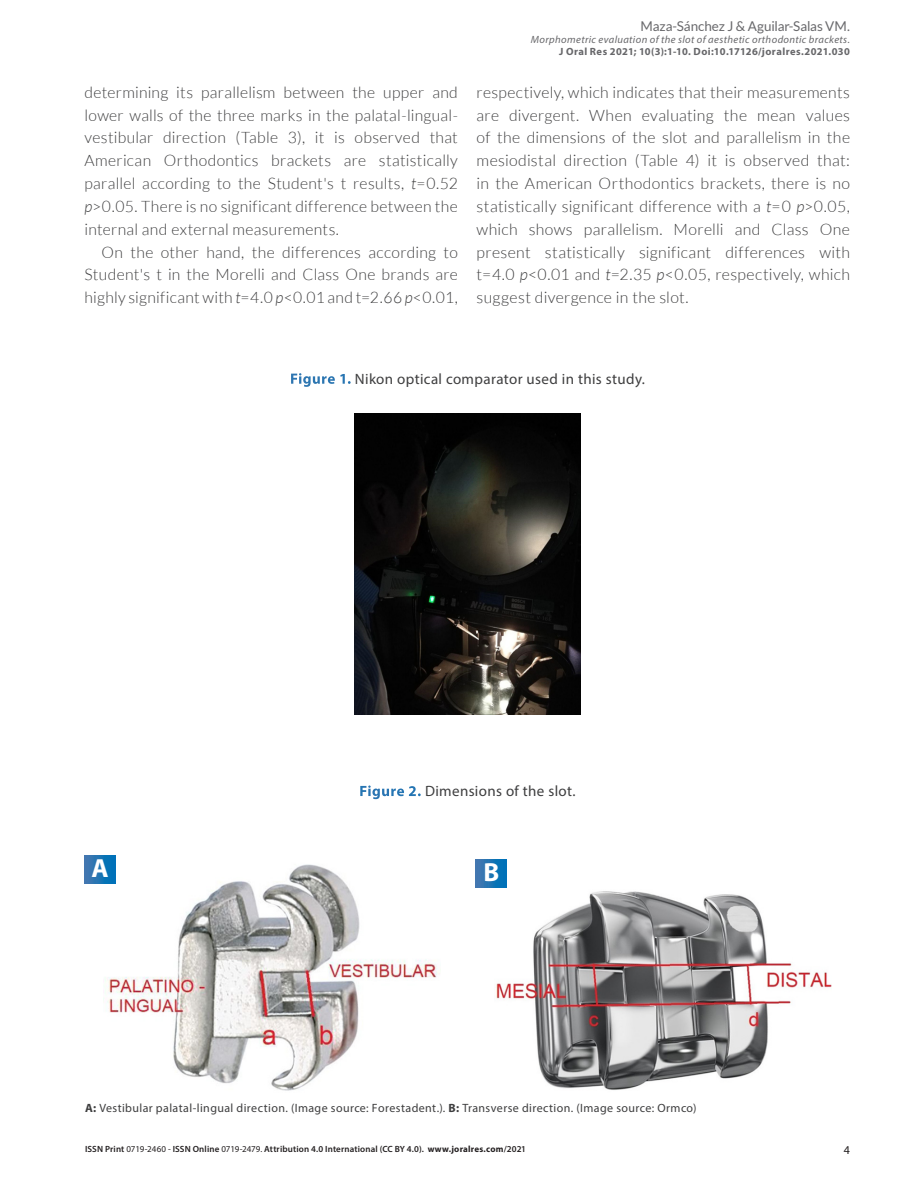
<style>
.page{position:relative;width:918px;height:1188px;background:#fff}
.page>*{position:absolute;margin:0;border:0;box-sizing:border-box;transform-origin:0 0}
.t1{font:700 26.25px "Myriad Pro";color:#fff}
.texto_parrafos_inter{font:300 15.75px/22.8px "Lato";letter-spacing:.02em;color:#3e3e3f;text-align:justify}
.t2{font:15px "Myriad Pro";letter-spacing:.025em;color:#3e3e3f}
.t3{font:13.5px "Lato";letter-spacing:-.005em;color:#69696c}
.t4{font:12px "Myriad Pro";letter-spacing:.03em;color:#3e3e3f}
.bajada_te_informacio{font:12px "Myriad Pro";color:#231f20}
.t5{font:italic 10.5px "Myriad Pro";letter-spacing:.035em;color:#67676a}
.t6{font:700 10.5px "Myriad Pro";letter-spacing:.035em;color:#67676a}
.t7{font:600 9px "Myriad Pro";letter-spacing:.02em;color:#231f20}
.s1{font-style:italic}
.s2{font-weight:700;color:#fff}
.s3{font-weight:700}
.s4{font-weight:400}
</style>
<div class="page">
<img style="left:355px;top:414px;width:225px;height:301px">
<img style="left:103px;top:864px;width:337px;height:227px">
<img style="left:495px;top:859px;width:337px;height:231px">
<svg style="left:85px;top:856px;width:31px;height:28px"></svg>
<svg style="left:476px;top:860px;width:31px;height:28px"></svg>
<p class="texto_parrafos_inter" style="left:84px;top:81px;width:375px">determining its parallelism between the upper and lower walls of the three marks in the palatal-lingual&shy;vestibular direction (Table 3), it is observed that American Orthodontics brackets are statistically parallel according to the Student's t results, <span class="s1">t</span>=0.52 <span class="s1">p</span>&gt;0.05. There is no significant difference between the internal and external measurements.</p>
<p class="texto_parrafos_inter" style="left:84px;top:241px;width:375px;text-indent:17px">On the other hand, the differences according to Student's t in the Morelli and Class One brands are highly significant with <span class="s1">t</span>=4.0 <span class="s1">p</span>&lt;0.01 and t=2.66 <span class="s1">p</span>&lt;0.01,</p>
<p class="t3" style="left:641px;top:19px;width:211px">Maza-Sánchez J &amp; Aguilar-Salas VM.</p>
<p class="t5" style="left:531px;top:33px;width:321px">Morphometric evaluation of the slot of aesthetic orthodontic brackets.</p>
<p class="t6" style="left:559px;top:45px;width:292px">J Oral Res 2021; 10(3):1-10. Doi:10.17126/joralres.2021.030</p>
<p class="texto_parrafos_inter" style="left:477px;top:81px;width:375px">respectively, which indicates that their measurements are divergent. When evaluating the mean values of the dimensions of the slot and parallelism in the mesiodistal direction (Table 4) it is observed that: in the American Orthodontics brackets, there is no statistically significant difference with a <span class="s1">t</span>=0 <span class="s1">p</span>&gt;0.05, which shows parallelism. Morelli and Class One present statistically significant differences with t=4.0 <span class="s1">p</span>&lt;0.01 and <span class="s1">t</span>=2.35 <span class="s1">p</span>&lt;0.05, respectively, which suggest divergence in the slot.</p>
<p class="t2" style="left:290px;top:369px;width:356px"><span class="s2">Figure 1.</span> Nikon optical comparator used in this study.</p>
<p class="t2" style="left:359px;top:782px;width:218px"><span class="s2">Figure 2.</span> Dimensions of the slot.</p>
<p class="t1" style="left:92px;top:851px;width:19px">A</p>
<p class="t1" style="left:484px;top:855px;width:17px">B</p>
<p class="t4" style="left:85px;top:1100px;width:613px"><span class="s3">A:</span> Vestibular palatal-lingual direction. (Image source: Forestadent.). <span class="s3">B:</span> Transverse direction. (Image source: Ormco)</p>
<p class="t7" style="left:85px;top:1143px;width:443px">ISSN Print <span class="s4">0719-2460 -</span> ISSN Online <span class="s4">0719-2479.</span> Attribution 4.0 International (CC BY 4.0). <span class="s3">www.joralres.com</span>/2021</p>
<p class="bajada_te_informacio" style="left:844px;top:1143px;width:8px">4</p>
</div>
